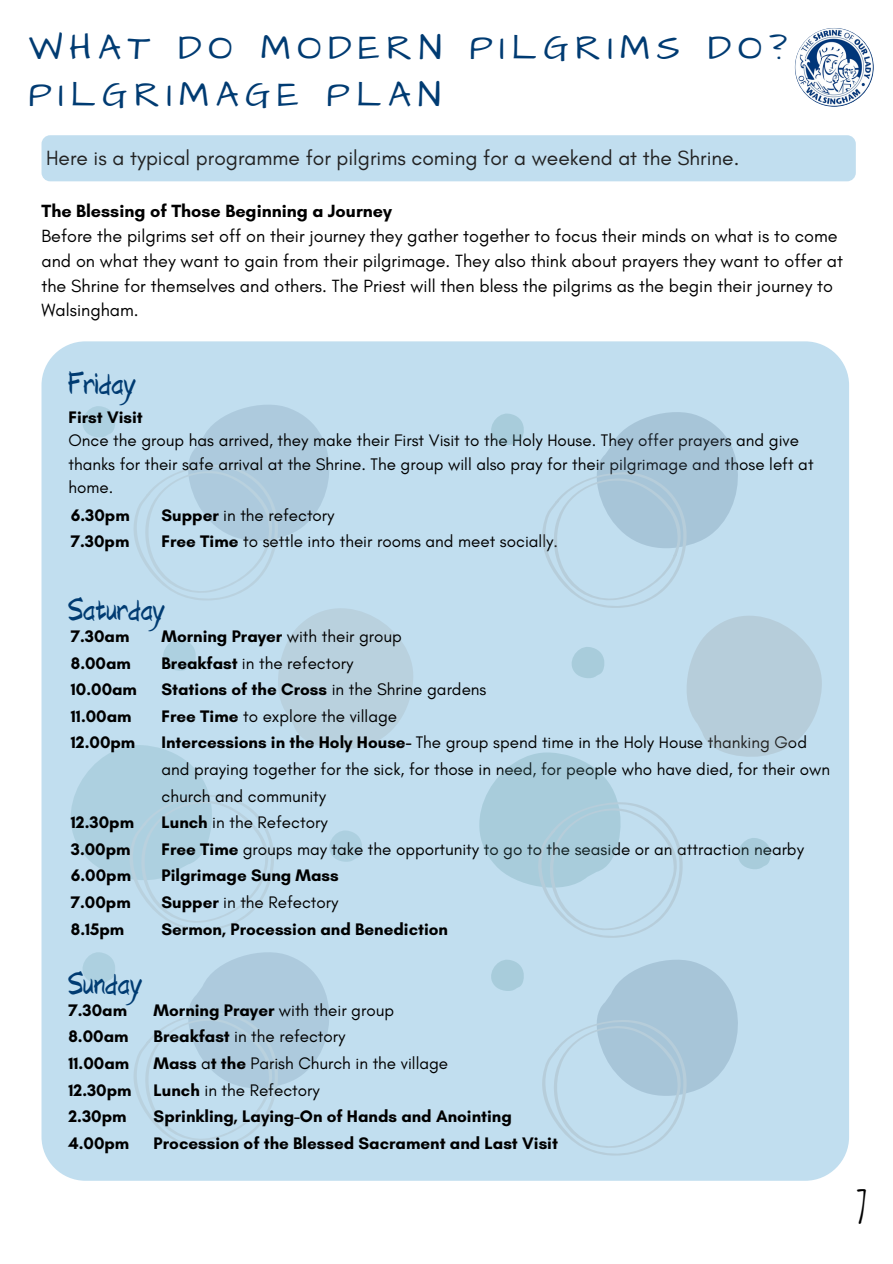
<style>
.page{position:relative;width:893px;height:1264px;background:#fff}
.page>*{position:absolute;margin:0;border:0;box-sizing:border-box;transform-origin:0 0}
.t1{font:700 45.6px "Amatic SC";color:#000}
.t2{font:36px/47.2px "Architects Daughter";letter-spacing:.19em;color:#003b72}
.t3{font:25.5px "Fashionista";color:#003b72}
.t4{font:21px "Glacial Indifference";color:#222}
.t5{font:18px/24.8px "Glacial Indifference";color:#000}
.t6{font:700 18px "Glacial Indifference";color:#000}
.t7{font:16.95px/26.5px "Glacial Indifference";color:#000}
.t8{font:700 16.95px/26.5px "Glacial Indifference";color:#000}
.s1{font-weight:700}
.s2{font-weight:400}
</style>
<div class="page">
<div style="left:41px;top:341px;width:808px;height:839px;background:#c1deef;border-radius:44px"></div>
<svg style="left:83px;top:952px;width:32px;height:32px"></svg>
<svg style="left:71px;top:405px;width:342px;height:525px"></svg>
<svg style="left:134px;top:952px;width:195px;height:196px"></svg>
<svg style="left:491px;top:960px;width:33px;height:31px"></svg>
<svg style="left:479px;top:412px;width:342px;height:526px"></svg>
<svg style="left:542px;top:960px;width:196px;height:196px"></svg>
<div style="left:41px;top:135px;width:814px;height:46px;background:#c1deef;border-radius:9px"></div>
<img style="left:794px;top:28px;width:79px;height:79px;border-radius:50%">
<h2 class="t2" style="left:29px;top:25px;width:760px">WHAT DO MODERN PILGRIMS DO?<br>PILGRIMAGE PLAN</h2>
<p class="t4" style="left:46px;top:145px;width:694px">Here is a typical programme for pilgrims coming for a weekend at the Shrine.</p>
<p class="t6" style="left:41px;top:200px;width:352px">The Blessing of Those Beginning a Journey</p>
<p class="t5" style="left:41px;top:223px;width:803px">Before the pilgrims set off on their journey they gather together to focus their minds on what is to come and on what they want to gain from their pilgrimage. They also think about prayers they want to offer at the Shrine for themselves and others. The Priest will then bless the pilgrims as the begin their journey to Walsingham.</p>
<h3 class="t3" style="left:68px;top:368px;width:69px">Friday</h3>
<p class="t8" style="left:68px;top:404px;width:76px">First Visit</p>
<p class="t7" style="left:68px;top:429px;width:746px;line-height:23.4px">Once the group has arrived, they make their First Visit to the Holy House. They offer prayers and give thanks for their safe arrival at the Shrine. The group will also pray for their pilgrimage and those left at home.</p>
<p class="t8" style="left:71px;top:501px;width:60px">6.30pm<br>7.30pm</p>
<p class="t7" style="left:161px;top:501px;width:398px"><span class="s1">Supper</span> in the refectory<br><span class="s1">Free Time</span> to settle into their rooms and meet socially.</p>
<h3 class="t3" style="left:68px;top:594px;width:98px">Saturday</h3>
<p class="t8" style="left:71px;top:623px;width:68px">7.30am<br>8.00am<br>10.00am<br>11.00am<br>12.00pm</p>
<p class="t7" style="left:161px;top:623px;width:670px"><span class="s1">Morning Prayer</span> with their group<br><span class="s1">Breakfast</span> in the refectory<br><span class="s1">Stations of the Cross</span> in the Shrine gardens<br><span class="s1">Free Time</span> to explore the village<br><span class="s1">Intercessions in the Holy House-</span> The group spend time in the Holy House thanking God and praying together for the sick, for those in need, for people who have died, for their own church and community<br><span class="s1">Lunch</span> in the Refectory<br><span class="s1">Free Time</span> groups may take the opportunity to go to the seaside or an attraction nearby <span class="s1">Pilgrimage Sung Mass<br>Supper</span> in the Refectory<br><span class="s1">Sermon, Procession and Benediction</span></p>
<p class="t8" style="left:71px;top:809px;width:65px">12.30pm<br>3.00pm<br>6.00pm<br>7.00pm<br>8.15pm</p>
<h3 class="t3" style="left:68px;top:968px;width:76px">Sunday</h3>
<p class="t8" style="left:68px;top:996px;width:65px">7.30am<br>8.00am<br>11.00am<br>12.30pm<br>2.30pm<br>4.00pm</p>
<p class="t8" style="left:154px;top:996px;width:406px">Morning Prayer <span class="s2">with their group<br></span>Breakfast <span class="s2">in the refectory<br></span>Mass <span class="s2">a</span>t the <span class="s2">Parish Church in the village<br></span>Lunch <span class="s2">in the Refectory<br></span>Sprinkling, Laying-On of Hands and Anointing Procession of the Blessed Sacrament and Last Visit</p>
<h1 class="t1" style="left:855px;top:1177px;width:15px">7</h1>
</div>
